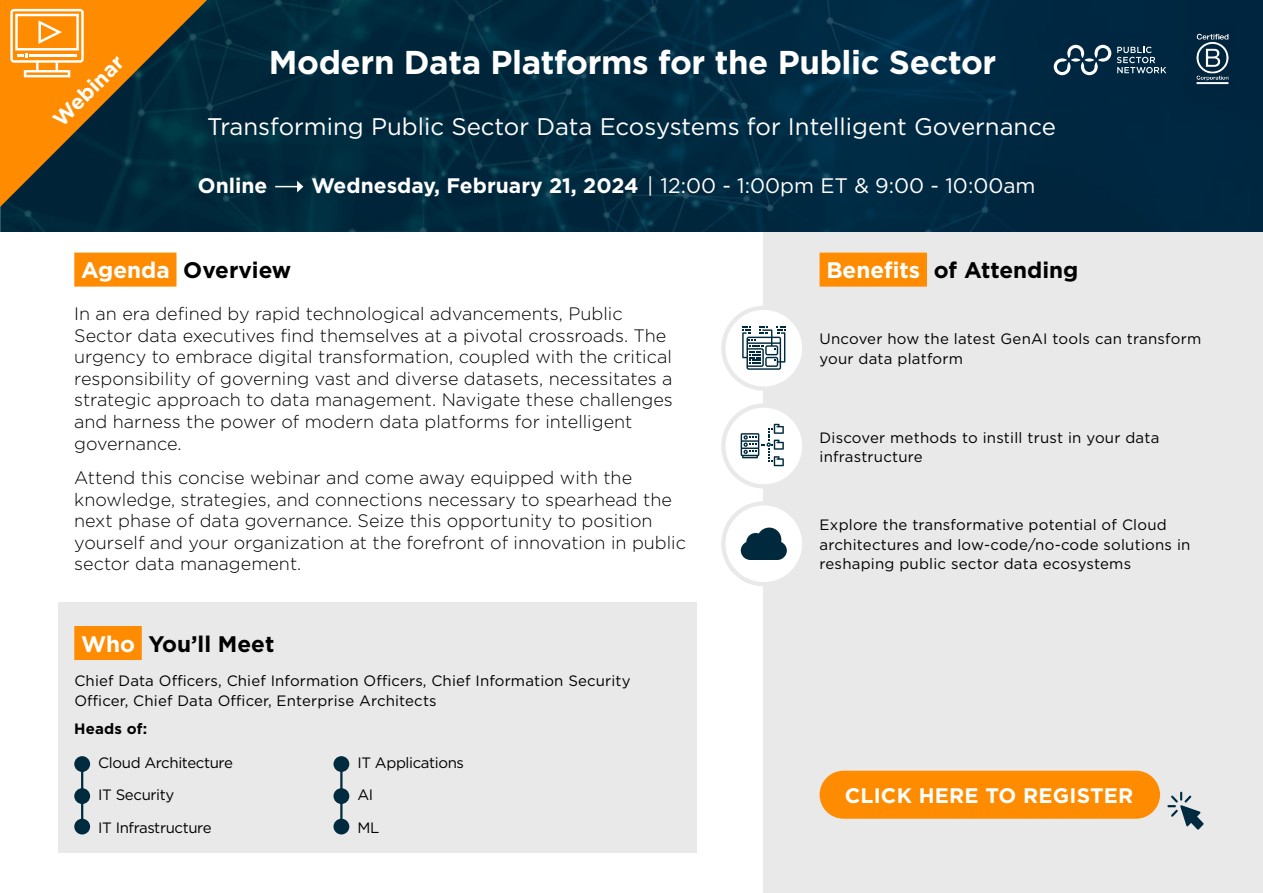
<style>
.page{position:relative;width:1263px;height:893px;background:#fff}
.page>*{position:absolute;margin:0;border:0;box-sizing:border-box;transform-origin:0 0}
.t1{font:700 33px "Gotham";letter-spacing:-.01em;color:#fff}
.t2{font:24px "Gotham";color:#fff}
.t3{font:700 22.5px "Gotham";color:#000}
.t4{font:21px "Gotham";color:#fff}
.t5{font:700 21px "Gotham";letter-spacing:.01em;color:#fff}
.t6{font:300 18px/21.6px "Gotham";color:#000}
.t7{font:15px/19.5px "Gotham";letter-spacing:.01em;color:#000}
.t8{font:15px/32.2px "Gotham";letter-spacing:-.025em;color:#000}
.t9{font:700 15px "Gotham";letter-spacing:.01em;color:#000}
.s1{font-weight:700}
.s2{color:#fff}
</style>
<div class="page">
<div style="left:764px;top:193px;width:499px;height:700px;background:#e9e9ea"></div>
<div style="left:723px;top:308px;width:81px;height:81px;background:#fff;border-radius:50%"></div>
<div style="left:721px;top:306px;width:85px;height:85px;border:4px solid #e9e9ea;border-radius:50%"></div>
<div style="left:819px;top:771px;width:341px;height:48px;background:#ff8c00;border-radius:24px"></div>
<svg style="left:1167px;top:792px;width:37px;height:38px"></svg>
<div style="left:0;top:0;width:1263px;height:232px;background:#002a3d"></div>
<div style="left:819px;top:253px;width:108px;height:34px;background:#ff8c00"></div>
<div style="left:723px;top:406px;width:81px;height:80px;background:#fff;border-radius:50%"></div>
<div style="left:721px;top:403px;width:85px;height:85px;border:4px solid #e9e9ea;border-radius:50%"></div>
<div style="left:723px;top:503px;width:81px;height:81px;background:#fff;border-radius:50%"></div>
<div style="left:721px;top:501px;width:85px;height:85px;border:4px solid #e9e9ea;border-radius:50%"></div>
<svg style="left:1054px;top:45px;width:57px;height:30px"></svg>
<svg style="left:1117px;top:47px;width:49px;height:26px"></svg>
<img style="left:1196px;top:33px;width:33px;height:52px">
<div style="left:58px;top:602px;width:639px;height:251px;background:#e9e9ea"></div>
<div style="left:74px;top:626px;width:68px;height:34px;background:#ff8c00"></div>
<div style="left:74px;top:253px;width:102px;height:34px;background:#ff8c00"></div>
<svg style="left:0;top:0;width:207px;height:207px"></svg>
<svg style="left:275px;top:181px;width:28px;height:11px"></svg>
<svg style="left:74px;top:756px;width:16px;height:16px"></svg>
<div style="left:75px;top:757px;width:14px;height:14px;background:#002a3d;border-radius:50%"></div>
<svg style="left:333px;top:756px;width:16px;height:16px"></svg>
<div style="left:334px;top:757px;width:14px;height:14px;background:#002a3d;border-radius:50%"></div>
<svg style="left:74px;top:788px;width:16px;height:16px"></svg>
<div style="left:75px;top:789px;width:14px;height:14px;background:#002a3d;border-radius:50%"></div>
<svg style="left:74px;top:819px;width:16px;height:15px"></svg>
<div style="left:75px;top:820px;width:14px;height:14px;background:#002a3d;border-radius:50%"></div>
<svg style="left:333px;top:788px;width:16px;height:16px"></svg>
<div style="left:334px;top:789px;width:14px;height:14px;background:#002a3d;border-radius:50%"></div>
<svg style="left:333px;top:819px;width:16px;height:15px"></svg>
<div style="left:334px;top:820px;width:14px;height:14px;background:#002a3d;border-radius:50%"></div>
<hr style="left:81px;top:761px;width:2px;height:66px;background:#002a3d">
<hr style="left:340px;top:761px;width:2px;height:66px;background:#002a3d">
<svg style="left:741px;top:424px;width:43px;height:42px"></svg>
<svg style="left:741px;top:528px;width:46px;height:32px"></svg>
<svg style="left:742px;top:327px;width:43px;height:43px"></svg>
<p class="t5" style="left:47px;top:113px;width:91px;rotate:-45deg">Webinar</p>
<h1 class="t1" style="left:269px;top:41px;width:729px">Modern Data Platforms for the Public Sector</h1>
<h2 class="t2" style="left:207px;top:111px;width:850px">Transforming Public Sector Data Ecosystems for Intelligent Governance</h2>
<p class="t5" style="left:198px;top:172px;width:71px">Online</p>
<p class="t4" style="left:311px;top:172px;width:725px"><span class="s1">Wednesday, February 21, 2024</span> | 12:00 - 1:00pm ET &amp; 9:00 - 10:00am</p>
<p class="t3" style="left:81px;top:255px;width:212px"><span class="s2">Agenda</span> Overview</p>
<p class="t6" style="left:74px;top:302px;width:600px">In an era defined by rapid technological advancements, Public Sector data executives find themselves at a pivotal crossroads. The urgency to embrace digital transformation, coupled with the critical responsibility of governing vast and diverse datasets, necessitates a strategic approach to data management. Navigate these challenges and harness the power of modern data platforms for intelligent governance.</p>
<p class="t6" style="left:74px;top:466px;width:613px">Attend this concise webinar and come away equipped with the knowledge, strategies, and connections necessary to spearhead the next phase of data governance. Seize this opportunity to position yourself and your organization at the forefront of innovation in public sector data management.</p>
<p class="t3" style="left:81px;top:629px;width:195px"><span class="s2">Who</span> You’ll Meet</p>
<p class="t7" style="left:74px;top:671px;width:558px">Chief Data Officers, Chief Information Officers, Chief Information Security<br>Officer, Chief Data Officer, Enterprise Architects</p>
<p class="t9" style="left:74px;top:719px;width:74px">Heads of:</p>
<p class="t8" style="left:98px;top:746px;width:136px">Cloud Architecture<br>IT Security<br>IT Infrastructure</p>
<p class="t8" style="left:357px;top:746px;width:108px">IT Applications<br>AI<br>ML</p>
<p class="t3" style="left:826px;top:255px;width:254px"><span class="s2">Benefits</span> of Attending</p>
<p class="t7" style="left:819px;top:329px;width:383px">Uncover how the latest GenAI tools can transform your data platform</p>
<p class="t7" style="left:819px;top:427px;width:341px">Discover methods to instill trust in your data infrastructure</p>
<p class="t7" style="left:819px;top:515px;width:372px">Explore the transformative potential of Cloud architectures and low-code/no-code solutions in reshaping public sector data ecosystems</p>
<p class="t5" style="left:845px;top:782px;width:290px">CLICK HERE TO REGISTER</p>
</div>
